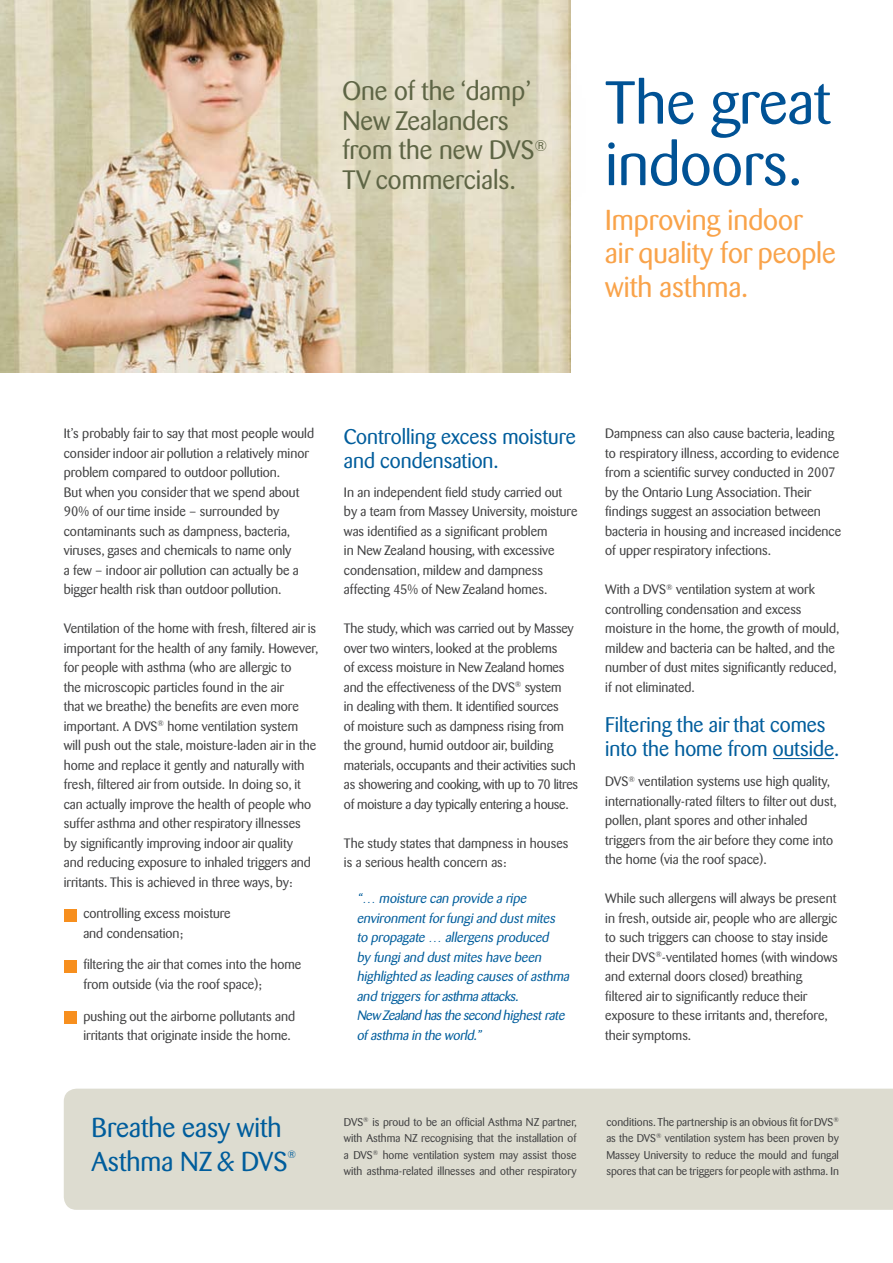
<style>
.page{position:relative;width:893px;height:1263px;background:#fff}
.page>*{position:absolute;margin:0;border:0;box-sizing:border-box;transform-origin:0 0}
.t1{font:60px/61.5px "Barmeno BQ";color:#005295}
.t2{font:28.65px/33.5px "Barmeno BQ";color:#f9a34a}
.t3{font:27.15px/34.5px "Barmeno BQ";color:#005d9c}
.t4{font:26.4px/29.7px "Barmeno BQ";color:#5e6545}
.t5{font:21px/24px "Barmeno BQ";color:#005d9c}
.t6{font:13.5px/19.5px "Barmeno BQ";color:#414142}
.t7{font:italic 13.5px/19.5px "Barmeno BQ";color:#005d9c}
.t8{font:11.25px/16.5px "Barmeno BQ";color:#414142;text-align:justify}
.t9{font:10.5px "Barmeno BQ";color:#005d9c}
</style>
<div class="page">
<img style="left:0;top:0;width:571px;height:372px">
<div style="left:64px;top:909px;width:13px;height:12px;background:#f78f1e"></div>
<div style="left:64px;top:960px;width:13px;height:12px;background:#f78f1e"></div>
<div style="left:64px;top:1011px;width:13px;height:12px;background:#f78f1e"></div>
<hr style="left:773px;top:758px;width:61px;height:1px;background:#005d9c">
<div style="left:64px;top:1089px;width:829px;height:121px;background:#dddcd0"></div>
<svg style="left:279px;top:16px;width:292px;height:221px;background:#dcd5bc"></svg>
<h3 class="t4" style="left:342px;top:76px;width:206px">One of the ‘damp’<br>New Zealanders from the new DVS<sup>®<br></sup>TV commercials.</h3>
<h1 class="t1" style="left:605px;top:73px;width:226px">The great indoors.</h1>
<h2 class="t2" style="left:605px;top:204px;width:232px">Improving indoor air quality for people with asthma.</h2>
<p class="t6" style="left:64px;top:424px;width:252px">It’s probably fair to say that most people would consider indoor air pollution a relatively minor problem compared to outdoor pollution.<br>But when you consider that we spend about 90% of our time inside – surrounded by contaminants such as dampness, bacteria, viruses, gases and chemicals to name only<br>a few – indoor air pollution can actually be a bigger health risk than outdoor pollution.</p>
<p class="t6" style="left:64px;top:619px;width:256px">Ventilation of the home with fresh, filtered air is important for the health of any family. However, for people with asthma (who are allergic to<br>the microscopic particles found in the air<br>that we breathe) the benefits are even more important. A DVS<sup>®</sup> home ventilation system will push out the stale, moisture-laden air in the home and replace it gently and naturally with fresh, filtered air from outside. In doing so, it can actually improve the health of people who suffer asthma and other respiratory illnesses<br>by significantly improving indoor air quality<br>and reducing exposure to inhaled triggers and irritants. This is achieved in three ways, by:</p>
<p class="t6" style="left:83px;top:904px;width:149px">controlling excess moisture and condensation;</p>
<p class="t6" style="left:83px;top:955px;width:219px">filtering the air that comes into the home from outside (via the roof space);</p>
<p class="t6" style="left:83px;top:1006px;width:213px">pushing out the airborne pollutants and irritants that originate inside the home.</p>
<h3 class="t5" style="left:344px;top:425px;width:233px">Controlling excess moisture and condensation.</h3>
<p class="t6" style="left:344px;top:482px;width:235px">In an independent field study carried out by a team from Massey University, moisture was identified as a significant problem<br>in New Zealand housing, with excessive condensation, mildew and dampness affecting 45% of New Zealand homes.</p>
<p class="t6" style="left:344px;top:619px;width:236px">The study, which was carried out by Massey over two winters, looked at the problems<br>of excess moisture in New Zealand homes and the effectiveness of the DVS<sup>®</sup> system<br>in dealing with them. It identified sources<br>of moisture such as dampness rising from the ground, humid outdoor air, building materials, occupants and their activities such as showering and cooking, with up to 70 litres of moisture a day typically entering a house.</p>
<p class="t6" style="left:344px;top:833px;width:226px">The study states that dampness in houses is a serious health concern as:</p>
<p class="t7" style="left:357px;top:889px;width:217px">“… moisture can provide a ripe environmentforfungiand dustmites to propagate … allergens produced<br>by fungiand dustmites have been highlighted as leading causes ofasthma and triggers forasthmaattacks.<br>New Zealand hasthe second highestrate ofasthma in the world.”</p>
<p class="t6" style="left:605px;top:424px;width:237px">Dampness can also cause bacteria, leading to respiratory illness, according to evidence from a scientific survey conducted in 2007 by the Ontario Lung Association. Their findings suggest an association between bacteria in housing and increased incidence of upper respiratory infections.</p>
<p class="t6" style="left:605px;top:580px;width:236px">With a DVS<sup>®</sup> ventilation system at work controlling condensation and excess moisture in the home, the growth of mould, mildew and bacteria can be halted, and the number of dust mites significantly reduced, if not eliminated.</p>
<h3 class="t5" style="left:605px;top:713px;width:236px">Filtering the air that comes into the home from outside.</h3>
<p class="t6" style="left:605px;top:772px;width:233px">DVS<sup>®</sup> ventilation systems use high quality, internationally-rated filters to filter out dust, pollen, plant spores and other inhaled triggers from the air before they come into the home (via the roof space).</p>
<p class="t6" style="left:605px;top:889px;width:234px">While such allergens will always be present in fresh, outside air, people who are allergic to such triggers can choose to stay inside their DVS<sup>®</sup>-ventilated homes (with windows and external doors closed) breathing filtered air to significantly reduce their exposure to these irritants and, therefore, their symptoms.</p>
<h3 class="t3" style="left:91px;top:1110px;width:198px">Breathe easy with<br>Asthma NZ &amp; DVS</h3>
<p class="t9" style="left:287px;top:1148px;width:10px">®</p>
<p class="t8" style="left:344px;top:1113px;width:235px">DVS<sup>®</sup> is proud to be an official Asthma NZ partner, with Asthma NZ recognising that the installation of a DVS<sup>®</sup> home ventilation system may assist those with asthma-related illnesses and other respiratory</p>
<p class="t8" style="left:606px;top:1113px;width:234px">conditions. The partnership is an obvious fit for DVS<sup>® </sup>as the DVS<sup>®</sup> ventilation system has been proven by Massey University to reduce the mould and fungal spores that can be triggers for people with asthma. In</p>
</div>
